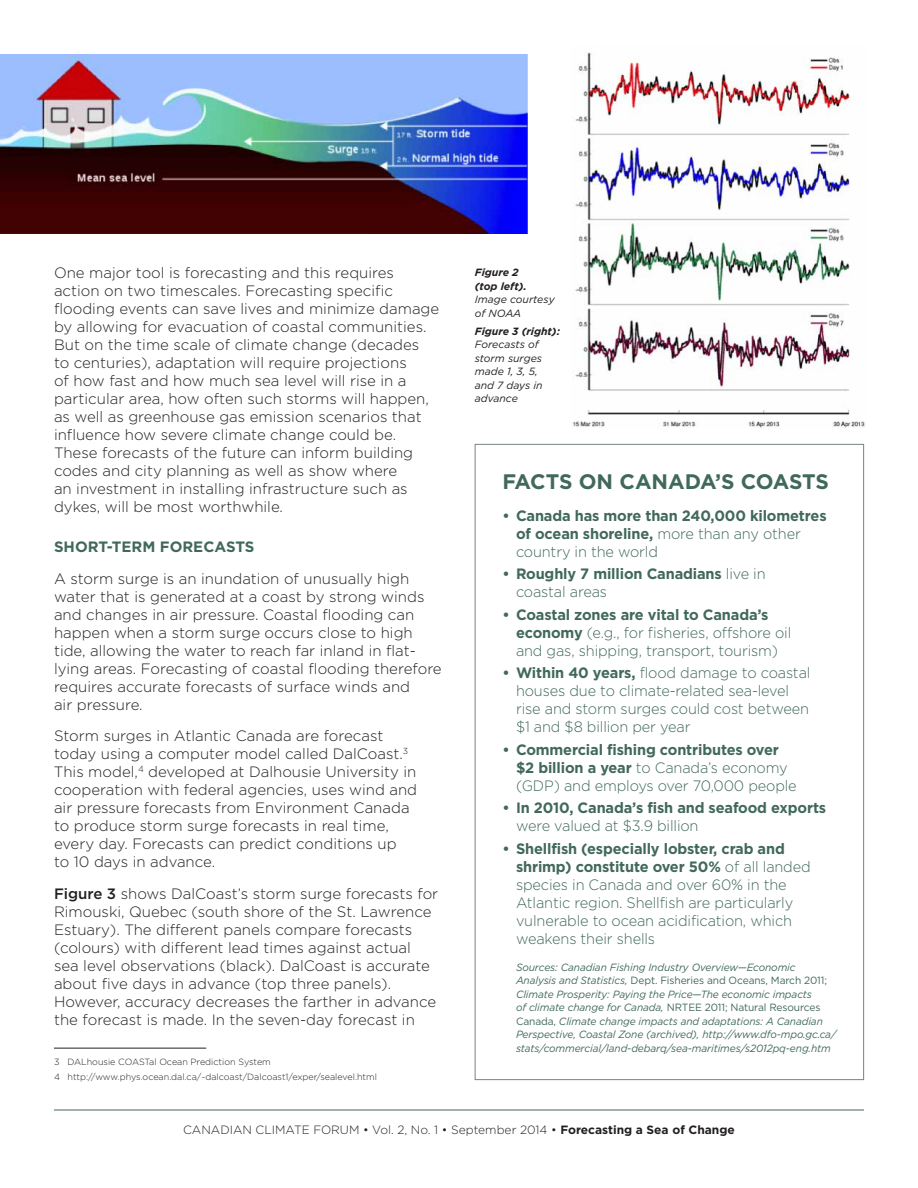
<style>
.page{position:relative;width:918px;height:1188px;background:#fff}
.page>*{position:absolute;margin:0;border:0;box-sizing:border-box;transform-origin:0 0}
.t1{font:700 21px "Gotham HTF";letter-spacing:-.01em;color:#416959}
.t2{font:300 15px/18px "Gotham HTF";color:#231f20}
.t3{font:300 15px/18px "Gotham HTF";letter-spacing:-.01em;color:#416959}
.t4{font:700 15px/18px "Gotham HTF";letter-spacing:-.01em;color:#416959}
.t5{font:300 12px "Gotham HTF";color:#231f20}
.t6{font:italic 10.5px/13.5px "Gotham HTF";letter-spacing:-.01em;color:#416959}
.t7{font:italic 10.5px/13.5px "Gotham HTF";color:#231f20}
.t8{font:italic 700 10.5px/13.5px "Gotham HTF";color:#231f20}
.t9{font:300 9px/15px "Gotham HTF";color:#231f20}
.s1{font-weight:500}
.s2{font-weight:300}
.s3{font-weight:700}
.s4{font-style:normal}
</style>
<div class="page">
<hr style="left:54px;top:1110px;width:810px;height:1px;background:#416959">
<img style="left:572px;top:52px;width:293px;height:376px">
<img style="left:0;top:54px;width:528px;height:180px">
<hr style="left:54px;top:1048px;width:152px;height:1px;background:#231f20">
<p class="t2" style="left:54px;top:263px;width:387px">One major tool is forecasting and this requires action on two timescales. Forecasting specific flooding events can save lives and minimize damage by allowing for evacuation of coastal communities.<br>But on the time scale of climate change (decades<br>to centuries), adaptation will require projections<br>of how fast and how much sea level will rise in a particular area, how often such storms will happen, as well as greenhouse gas emission scenarios that influence how severe climate change could be.<br>These forecasts of the future can inform building codes and city planning as well as show where<br>an investment in installing infrastructure such as dykes, will be most worthwhile.</p>
<p class="t4" style="left:54px;top:538px;width:161px">Short-Term Forecas</p>
<p class="t4" style="left:236px;top:538px;width:19px">ts</p>
<p class="t2" style="left:54px;top:569px;width:389px">A storm surge is an inundation of unusually high water that is generated at a coast by strong winds and changes in air pressure. Coastal flooding can happen when a storm surge occurs close to high tide, allowing the water to reach far inland in flat&shy;lying areas. Forecasting of coastal flooding therefore requires accurate forecasts of surface winds and<br>air pressure.</p>
<p class="t2" style="left:54px;top:727px;width:365px">Storm surges in Atlantic Canada are forecast today using a computer model called DalCoast.<sup>3<br></sup>This model,<sup>4</sup> developed at Dalhousie University in cooperation with federal agencies, uses wind and air pressure forecasts from Environment Canada to produce storm surge forecasts in real time, every day. Forecasts can predict conditions up<br>to 10 days in advance.</p>
<p class="t2" style="left:54px;top:884px;width:386px"><span class="s1">Figure 3</span> shows DalCoast’s storm surge forecasts for Rimouski, Quebec (south shore of the St. Lawrence Estuary). The different panels compare forecasts (colours) with different lead times against actual sea level observations (black). DalCoast is accurate about five days in advance (top three panels).<br>However, accuracy decreases the farther in advance the forecast is made. In the seven-day forecast in</p>
<p class="t9" style="left:54px;top:1054px;width:324px">3 DALhousie COASTal Ocean Prediction System<br>4 http://www.phys.ocean.dal.ca/~dalcoast/Dalcoast1/exper/sealevel.html</p>
<p class="t8" style="left:475px;top:266px;width:54px">Figure 2 (top left).</p>
<p class="t7" style="left:475px;top:293px;width:81px">Image courtesy of NOAA</p>
<p class="t8" style="left:475px;top:324px;width:87px">Figure 3 (right):</p>
<p class="t7" style="left:475px;top:338px;width:69px">Forecasts of storm surges made 1, 3, 5, and 7 days in advance</p>
<h1 class="t1" style="left:502px;top:470px;width:328px">FACTS ON CANADA’S COASTS</h1>
<p class="t4" style="left:516px;top:506px;width:312px;text-indent:-14px">• Canada has more than 240,000 kilometres of ocean shoreline, <span class="s2">more than any other country in the world</span></p>
<p class="t4" style="left:516px;top:564px;width:251px;text-indent:-14px">• Roughly 7 million Canadians <span class="s2">live in coastal areas</span></p>
<p class="t3" style="left:516px;top:605px;width:277px;text-indent:-14px"><span class="s3">• Coastal zones are vital to Canada’s economy</span> (e.g., for fisheries, offshore oil and gas, shipping, transport, tourism)</p>
<p class="t3" style="left:516px;top:664px;width:296px;text-indent:-14px"><span class="s3">• Within 40 years,</span> flood damage to coastal houses due to climate-related sea-level rise and storm surges could cost between $1 and $8 billion per year</p>
<p class="t3" style="left:516px;top:740px;width:282px;text-indent:-14px"><span class="s3">• Commercial fishing contributes over $2 billion a year</span> to Canada’s economy (GDP) and employs over 70,000 people</p>
<p class="t4" style="left:502px;top:798px;width:325px">• In 2010, Canada’s fish and seafood exports</p>
<p class="t3" style="left:516px;top:817px;width:184px">were valued at $3.9 billion</p>
<p class="t3" style="left:516px;top:839px;width:296px;text-indent:-14px"><span class="s3">• Shellfish (especially lobster, crab and shrimp) constitute over 50%</span> of all landed species in Canada and over 60% in the Atlantic region. Shellfish are particularly vulnerable to ocean acidification, which weakens their shells</p>
<p class="t6" style="left:516px;top:960px;width:322px">Sources: Canadian Fishing Industry Overview—Economic Analysis and Statistics, <span class="s4">Dept. Fisheries and Oceans, March 2011; </span>Climate Prosperity: Paying the Price—The economic impacts<br>of climate change for Canada, <span class="s4">NRTEE 2011; Natural Resources Canada,</span> Climate change impacts and adaptations: A Canadian Perspective, Coastal Zone (archived), http://www.dfo-mpo.gc.ca/ stats/commercial/land-debarq/sea-maritimes/s2012pq-eng.htm</p>
<p class="t5" style="left:183px;top:1123px;width:553px">CANADIAN CLIMATE FORUM • Vol. 2, No. 1 • September 2014 • <span class="s3">Forecasting a Sea of Change</span></p>
</div>
